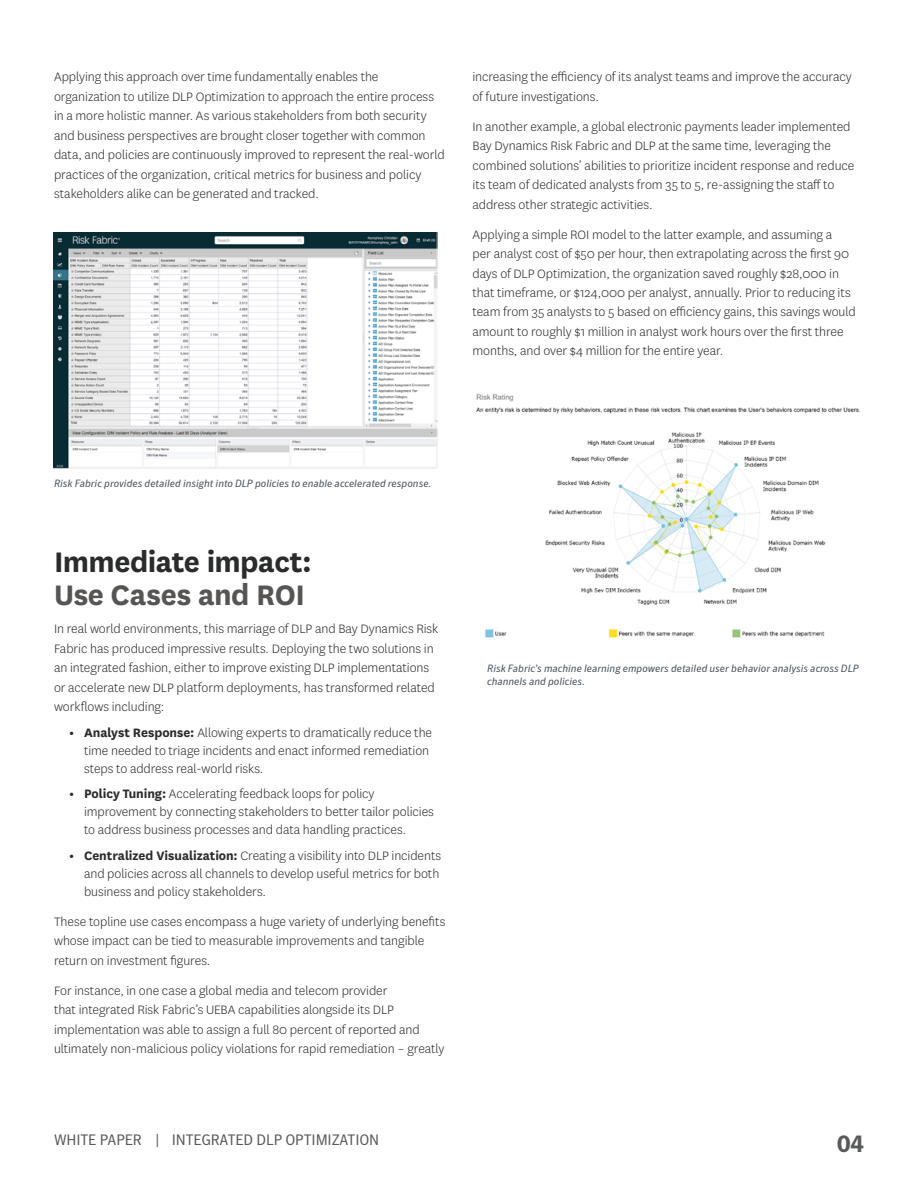
<style>
.page{position:relative;width:918px;height:1188px;background:#fff}
.page>*{position:absolute;margin:0;border:0;box-sizing:border-box;transform-origin:0 0}
.t1{font:700 33px "National";letter-spacing:-.02em;color:#2a2c2b}
.t2{font:700 33px "National";letter-spacing:-.015em;color:#575554}
.t3{font:700 24px "Symantec Sans";color:#58595b}
.t4{font:15px "Symantec Sans";letter-spacing:-.01em;color:#58595b}
.t5{font:300 14.25px/19.5px "National";letter-spacing:-.005em;color:#2a2c2b}
.t6{font:italic 10.5px/13.5px "Symantec Sans";color:#43515c}
.s1{font-weight:700}
</style>
<div class="page">
<img style="left:54px;top:232px;width:384px;height:236px">
<img style="left:476px;top:394px;width:384px;height:244px">
<p class="t5" style="left:54px;top:67px;width:392px">Applying this approach over time fundamentally enables the organization to utilize DLP Optimization to approach the entire process in a more holistic manner. As various stakeholders from both security and business perspectives are brought closer together with common data, and policies are continuously improved to represent the real-world practices of the organization, critical metrics for business and policy stakeholders alike can be generated and tracked.</p>
<p class="t5" style="left:473px;top:67px;width:381px">increasing the efficiency of its analyst teams and improve the accuracy of future investigations.</p>
<p class="t5" style="left:473px;top:116px;width:383px">In another example, a global electronic payments leader implemented Bay Dynamics Risk Fabric and DLP at the same time, leveraging the combined solutions’ abilities to prioritize incident response and reduce its team of dedicated analysts from 35 to 5, re-assigning the staff to address other strategic activities.</p>
<p class="t5" style="left:473px;top:224px;width:385px">Applying a simple ROI model to the latter example, and assuming a<br>per analyst cost of $50 per hour, then extrapolating across the first 90 days of DLP Optimization, the organization saved roughly $28,000 in that timeframe, or $124,000 per analyst, annually. Prior to reducing its team from 35 analysts to 5 based on efficiency gains, this savings would amount to roughly $1 million in analyst work hours over the first three months, and over $4 million for the entire year.</p>
<p class="t6" style="left:54px;top:476px;width:379px">Risk Fabric provides detailed insight into DLP policies to enable accelerated response.</p>
<h1 class="t1" style="left:54px;top:538px;width:259px">Immediate impact:</h1>
<h1 class="t2" style="left:54px;top:571px;width:252px">Use Cases and ROI</h1>
<p class="t5" style="left:54px;top:619px;width:386px">In real world environments, this marriage of DLP and Bay Dynamics Risk Fabric has produced impressive results. Deploying the two solutions in an integrated fashion, either to improve existing DLP implementations or accelerate new DLP platform deployments, has transformed related workflows including:</p>
<p class="t5" style="left:84px;top:723px;width:350px;line-height:18px;text-indent:-15px"><span class="s1">• Analyst Response:</span> Allowing experts to dramatically reduce the time needed to triage incidents and enact informed remediation steps to address real-world risks.</p>
<p class="t5" style="left:84px;top:784px;width:352px;line-height:18px;text-indent:-15px"><span class="s1">• Policy Tuning:</span> Accelerating feedback loops for policy improvement by connecting stakeholders to better tailor policies to address business processes and data handling practices.</p>
<p class="t5" style="left:84px;top:846px;width:359px;line-height:18px;text-indent:-15px"><span class="s1">• Centralized Visualization:</span> Creating a visibility into DLP incidents and policies across all channels to develop useful metrics for both business and policy stakeholders.</p>
<p class="t5" style="left:54px;top:911px;width:393px">These topline use cases encompass a huge variety of underlying benefits whose impact can be tied to measurable improvements and tangible return on investment figures.</p>
<p class="t5" style="left:54px;top:980px;width:392px">For instance, in one case a global media and telecom provider<br>that integrated Risk Fabric’s UEBA capabilities alongside its DLP implementation was able to assign a full 80 percent of reported and ultimately non-malicious policy violations for rapid remediation – greatly</p>
<p class="t6" style="left:487px;top:661px;width:373px">Risk Fabric’s machine learning empowers detailed user behavior analysis across DLP channels and policies.</p>
<p class="t4" style="left:54px;top:1131px;width:107px">WHITE PAPER |</p>
<h2 class="t3" style="left:837px;top:1129px;width:28px">04</h2>
<p class="t4" style="left:172px;top:1131px;width:209px">INTEGRATED DLP OPTIMIZATION</p>
</div>
